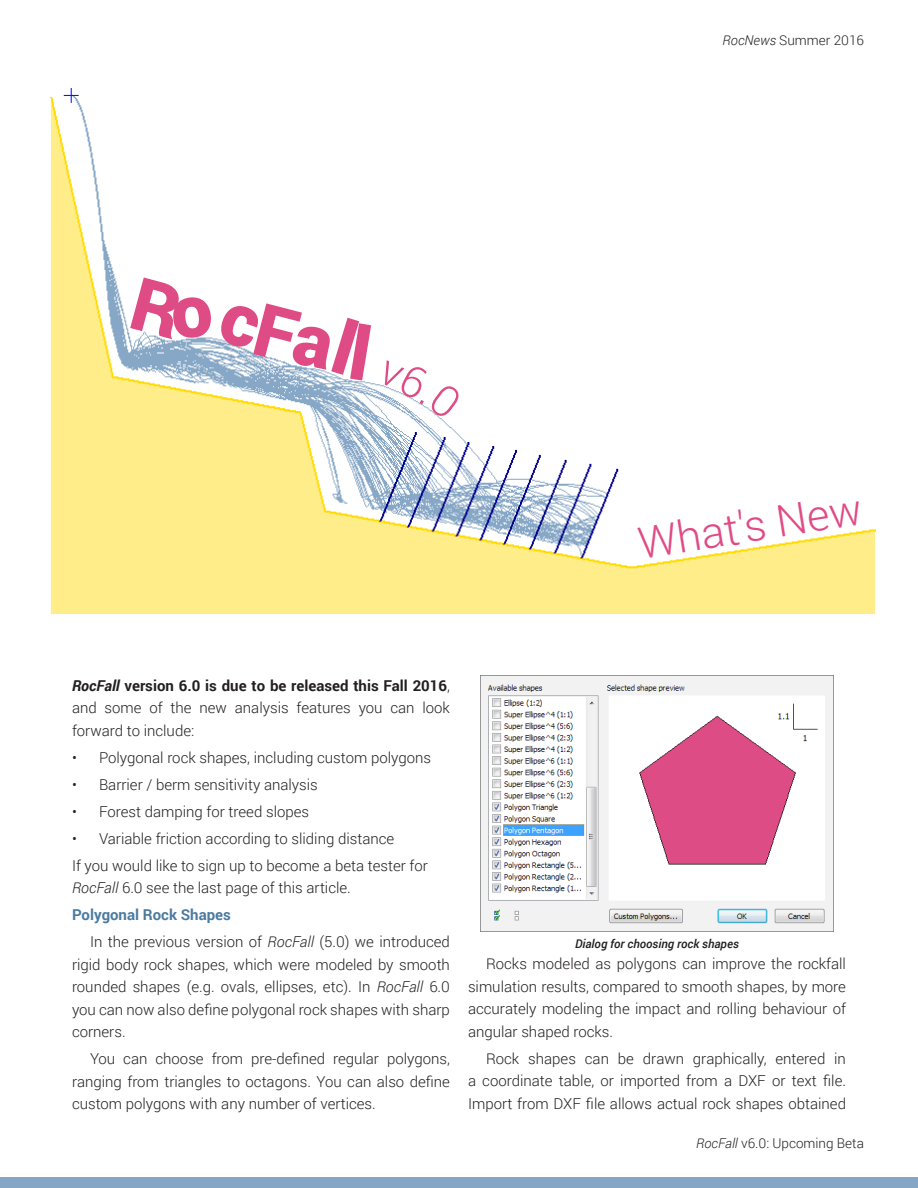
<style>
.page{position:relative;width:918px;height:1188px;background:#fff}
.page>*{position:absolute;margin:0;border:0;box-sizing:border-box;transform-origin:0 0}
.t1{font:300 43.5px "Roboto";color:#df4b85}
.t2{font:300 15px/22.5px "Roboto";color:#231f20;text-align:justify}
.t3{font:700 15px "Roboto";color:#4b7ba0}
.t4{font:300 13.5px "Roboto";color:#231f20}
.t5{font:italic 500 12px "Roboto";color:#231f20}
.s1{font-style:italic}
.s2{font-weight:700;font-style:italic}
.s3{font-weight:700}
</style>
<div class="page">
<div style="left:0;top:1177px;width:918px;height:11px;background:#86a6c5"></div>
<img style="left:49px;top:88px;width:827px;height:526px">
<img style="left:480px;top:675px;width:354px;height:256px">
<svg style="left:130px;top:278px;width:241px;height:103px"></svg>
<svg style="left:377px;top:360px;width:86px;height:60px"></svg>
<p class="t4" style="left:723px;top:31px;width:143px"><span class="s1">RocNews</span> Summer 2016</p>
<p class="t1" style="left:634px;top:514px;width:227px;rotate:-9deg">What's New</p>
<p class="t2" style="left:72px;top:674px;width:380px"><span class="s2">RocFall</span> <span class="s3">version 6.0 is due to be released this Fall 2016</span>, and some of the new analysis features you can look forward to include:</p>
<p class="t2" style="left:72px;top:746px;width:361px">• Polygonal rock shapes, including custom polygons</p>
<p class="t2" style="left:72px;top:773px;width:247px">• Barrier / berm sensitivity analysis</p>
<p class="t2" style="left:72px;top:800px;width:239px">• Forest damping for treed slopes</p>
<p class="t2" style="left:72px;top:827px;width:324px">• Variable friction according to sliding distance</p>
<p class="t2" style="left:72px;top:854px;width:358px">If you would like to sign up to become a beta tester for<br><span class="s1">RocFall</span> 6.0 see the last page of this article.</p>
<p class="t3" style="left:72px;top:904px;width:160px">Polygonal Rock Shapes</p>
<p class="t2" style="left:72px;top:930px;width:380px;text-indent:18px">In the previous version of <span class="s1">RocFall</span> (5.0) we introduced rigid body rock shapes, which were modeled by smooth rounded shapes (e.g. ovals, ellipses, etc). In <span class="s1">RocFall</span> 6.0 you can now also define polygonal rock shapes with sharp corners.</p>
<p class="t2" style="left:72px;top:1047px;width:380px;text-indent:18px">You can choose from pre-defined regular polygons, ranging from triangles to octagons. You can also define custom polygons with any number of vertices.</p>
<p class="t5" style="left:575px;top:935px;width:165px">Dialog for choosing rock shapes</p>
<p class="t2" style="left:468px;top:952px;width:380px;text-indent:18px">Rocks modeled as polygons can improve the rockfall simulation results, compared to smooth shapes, by more accurately modeling the impact and rolling behaviour of angular shaped rocks.</p>
<p class="t2" style="left:468px;top:1047px;width:380px;text-indent:18px">Rock shapes can be drawn graphically, entered in a coordinate table, or imported from a DXF or text file.<br>Import from DXF file allows actual rock shapes obtained</p>
<p class="t4" style="left:696px;top:1134px;width:169px"><span class="s1">RocFall</span> v6.0: Upcoming Beta</p>
</div>
